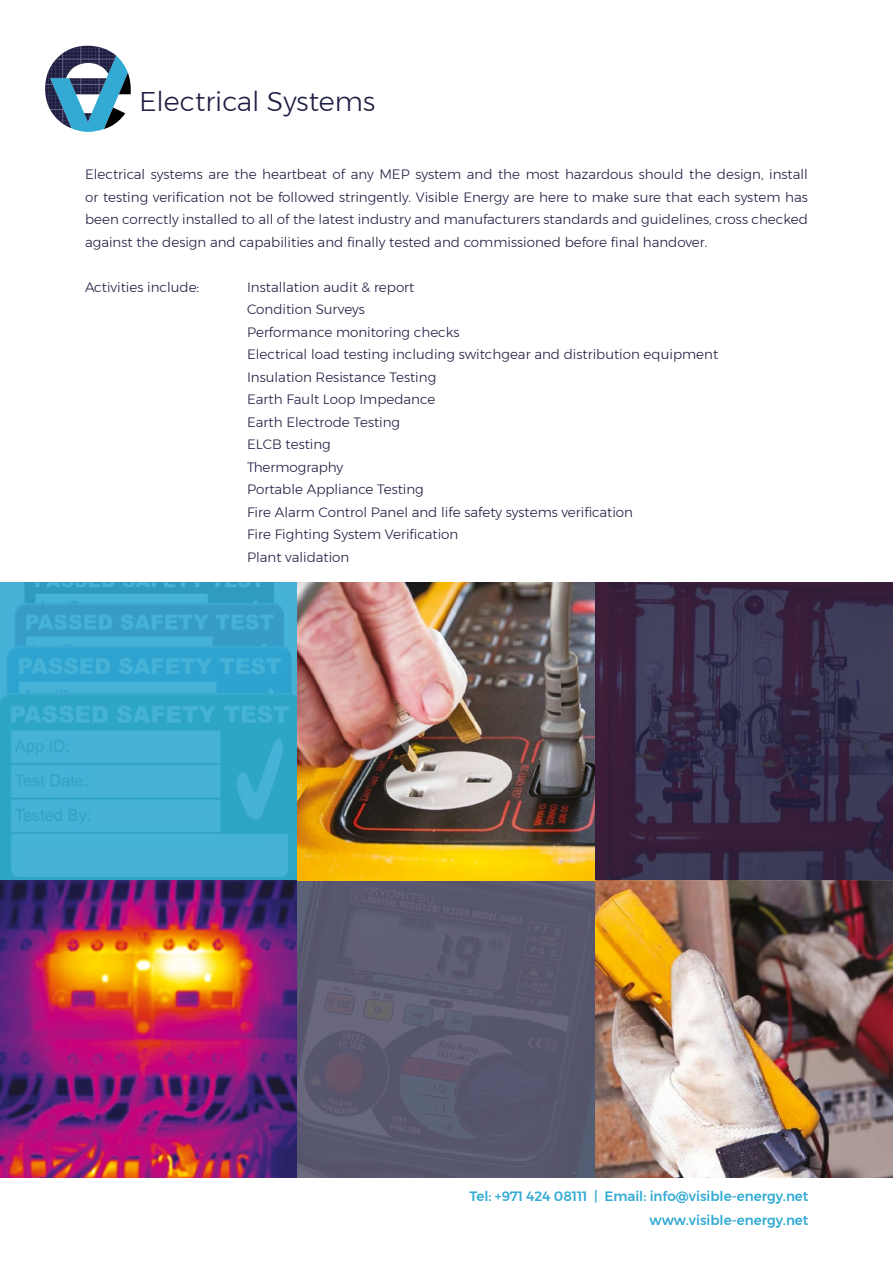
<style>
.page{position:relative;width:893px;height:1263px;background:#fff}
.page>*{position:absolute;margin:0;border:0;box-sizing:border-box;transform-origin:0 0}
.t1{font:300 27px "Montserrat";color:#1e1e42}
.t2{font:300 13.5px/22.5px "Montserrat";color:#1e1e42;text-align:justify}
.t3{font:500 13.5px/24px "Montserrat";color:#32aad4;text-align:right}
</style>
<div class="page">
<svg style="left:45px;top:46px;width:86px;height:86px"></svg>
<img style="left:0;top:583px;width:893px;height:595px">
<div style="left:298px;top:880px;width:297px;height:298px;background:#5b5a72"></div>
<svg style="left:0;top:583px;width:298px;height:297px;background:#3baad0"></svg>
<svg style="left:595px;top:583px;width:298px;height:297px;background:#382c49"></svg>
<h1 class="t1" style="left:139px;top:81px;width:238px">Electrical Systems</h1>
<p class="t2" style="left:85px;top:163px;width:724px">Electrical systems are the heartbeat of any MEP system and the most hazardous should the design, install or testing verification not be followed stringently. Visible Energy are here to make sure that each system has been correctly installed to all of the latest industry and manufacturers standards and guidelines, cross checked against the design and capabilities and finally tested and commissioned before final handover.</p>
<p class="t2" style="left:85px;top:276px;width:116px">Activities include:</p>
<p class="t2" style="left:247px;top:276px;width:473px;text-align:left">Installation audit &amp; report<br>Condition Surveys<br>Performance monitoring checks<br>Electrical load testing including switchgear and distribution equipment<br>Insulation Resistance Testing<br>Earth Fault Loop Impedance<br>Earth Electrode Testing<br>ELCB testing<br>Thermography<br>Portable Appliance Testing<br>Fire Alarm Control Panel and life safety systems verification<br>Fire Fighting System Verification<br>Plant validation</p>
<p class="t3" style="left:469px;top:1184px;width:341px">Tel: +971 424 08111 | Email: info@visible-energy.net www.visible-energy.net</p>
</div>
